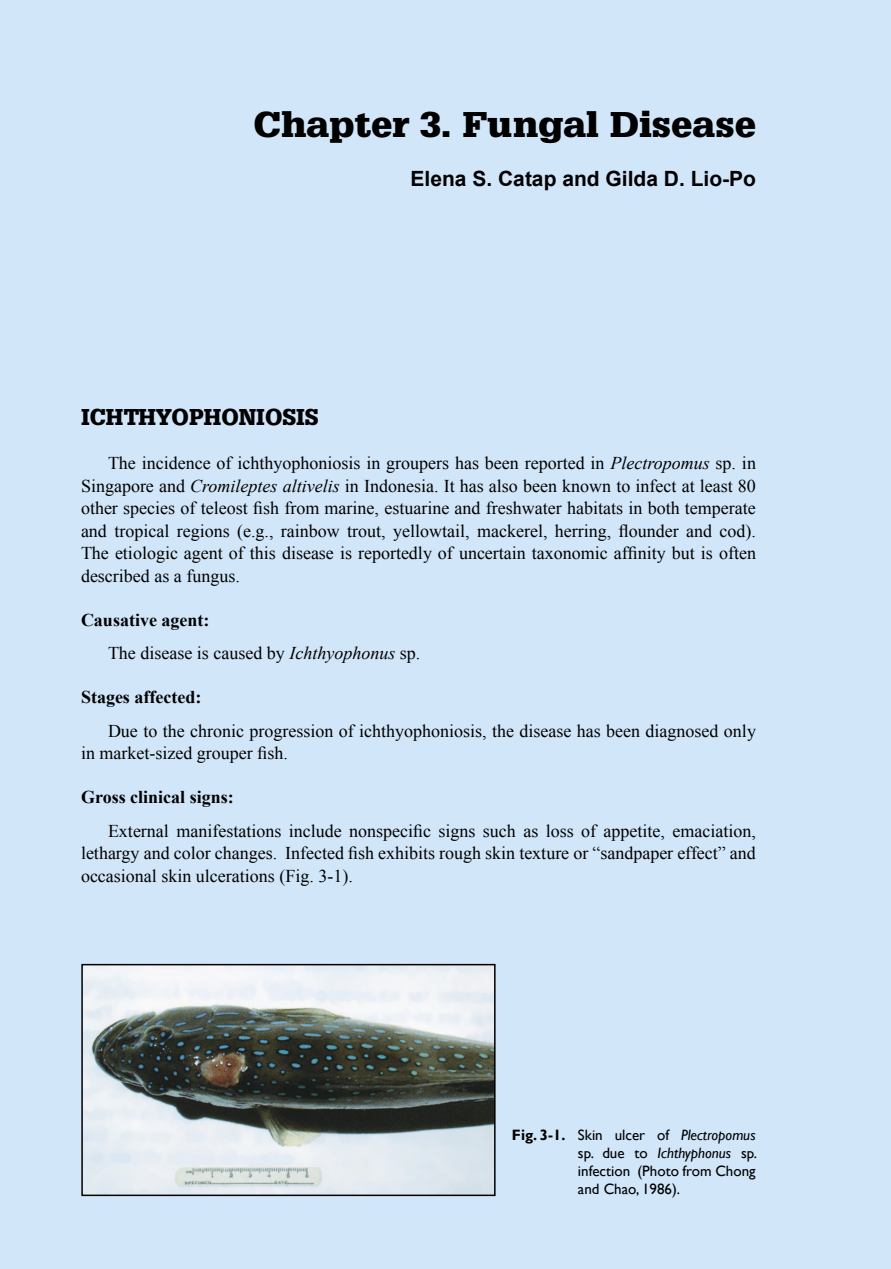
<style>
.page{position:relative;width:891px;height:1269px;background:#d1e6f9}
.page>*{position:absolute;margin:0;border:0;box-sizing:border-box;transform-origin:0 0}
.Chapter{font:37.5px "Square Serif Black DTC";letter-spacing:-.01em;color:#000;scale:1.1 1}
.Sub_topics{font:24px "Square Serif Black DTC";color:#000}
.Author{font:700 21px "Arial";color:#000}
.Body{font:18px/22.5px "Times New Roman";color:#000;text-align:justify}
.The_Details{font:700 18px "Times New Roman";color:#000}
.Figures{font:15px/18px "Gill Sans";color:#000;text-align:justify}
.s1{font-style:italic}
.s2{font-weight:700}
</style>
<div class="page">
<img style="left:84px;top:967px;width:409px;height:226px">
<div style="left:81px;top:964px;width:415px;height:232px;border:2px solid #000"></div>
<p class="Chapter" style="left:254px;top:102px;width:458px">Chapter 3. Fungal Disease</p>
<p class="Author" style="left:411px;top:165px;width:347px">Elena S. Catap and Gilda D. Lio-Po</p>
<p class="Sub_topics" style="left:81px;top:403px;width:239px">ICHTHYOPHONIOSIS</p>
<p class="Body" style="left:81px;top:452px;width:677px;text-indent:27px">The incidence of ichthyophoniosis in groupers has been reported in <span class="s1">Plectropomus</span> sp. in Singapore and <span class="s1">Cromileptes altivelis</span> in Indonesia. It has also been known to infect at least 80 other species of teleost fish from marine, estuarine and freshwater habitats in both temperate and tropical regions (e.g., rainbow trout, yellowtail, mackerel, herring, flounder and cod).<br>The etiologic agent of this disease is reportedly of uncertain taxonomic affinity but is often described as a fungus.</p>
<p class="The_Details" style="left:81px;top:607px;width:130px">Causative agent:</p>
<p class="Body" style="left:108px;top:642px;width:314px">The disease is caused by <span class="s1">Ichthyophonus</span> sp.</p>
<p class="The_Details" style="left:81px;top:685px;width:122px">Stages affected:</p>
<p class="Body" style="left:81px;top:719px;width:676px;text-indent:27px">Due to the chronic progression of ichthyophoniosis, the disease has been diagnosed only in market-sized grouper fish.</p>
<p class="The_Details" style="left:81px;top:785px;width:154px">Gross clinical signs:</p>
<p class="Body" style="left:81px;top:819px;width:677px;text-indent:27px">External manifestations include nonspecific signs such as loss of appetite, emaciation, lethargy and color changes. Infected fish exhibits rough skin texture or “sandpaper effect” and occasional skin ulcerations (Fig. 3-1).</p>
<p class="Figures" style="left:578px;top:1126px;width:181px;text-indent:-66px"><span class="s2">Fig. 3-1.</span> Skin ulcer of <span class="s1">Plectropomus </span>sp. due to <span class="s1">Ichthyphonus</span> sp. infection (Photo from Chong and Chao, 1986).</p>
</div>
